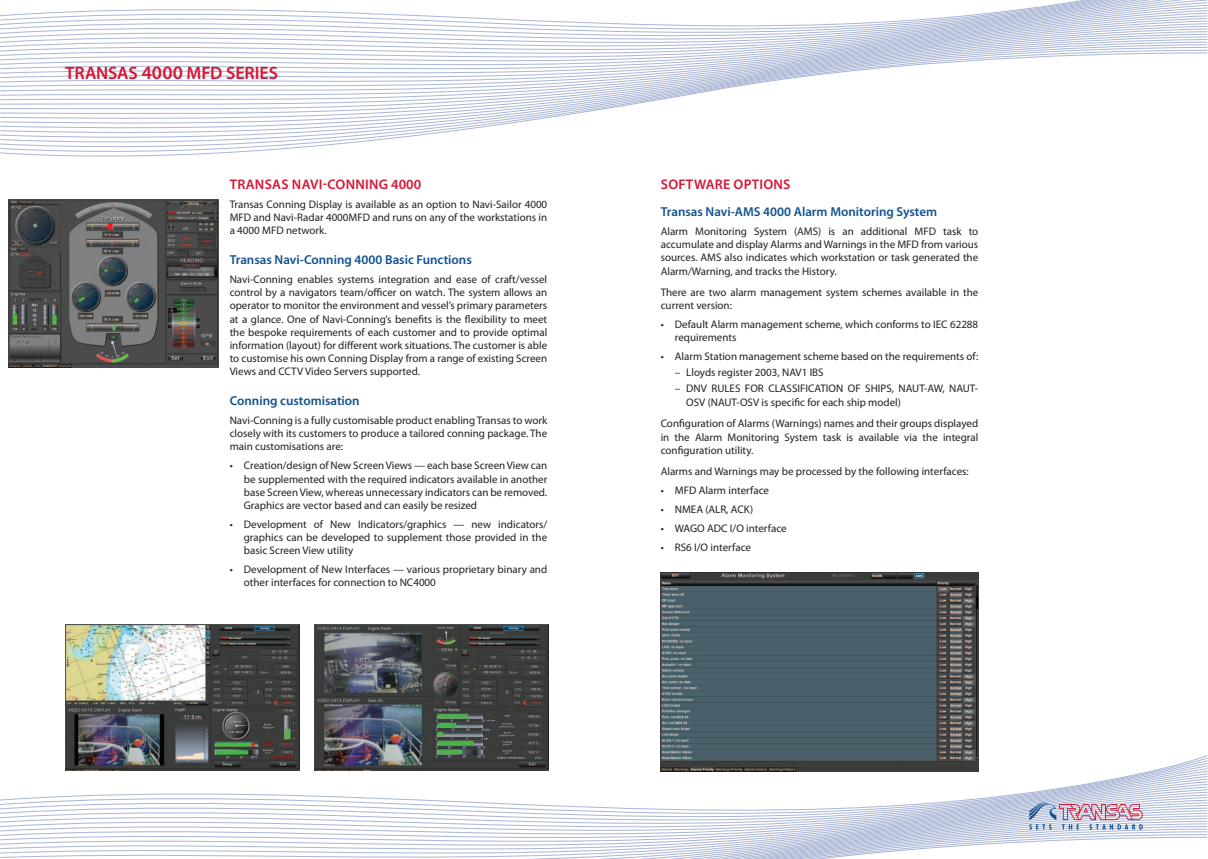
<style>
.page{position:relative;width:1208px;height:859px;background:#fff}
.page>*{position:absolute;margin:0;border:0;box-sizing:border-box;transform-origin:0 0}
.t1{font:600 18px "Myriad Pro";letter-spacing:-.005em;color:#d71634}
.t2{font:600 14px "Myriad Pro";letter-spacing:.02em;color:#d71634}
.t3{font:600 13px "Myriad Pro";color:#11518f}
.t4{font:11px/13.2px "Myriad Pro";color:#231f20;text-align:justify}
.s1{font-size:19px}
</style>
<div class="page">
<svg style="left:0;top:67px;width:604px;height:90px"></svg>
<svg style="left:65px;top:770px;width:484px;height:1px"></svg>
<svg style="left:0;top:9px;width:604px;height:58px"></svg>
<svg style="left:1070px;top:0;width:138px;height:2px"></svg>
<svg style="left:1051px;top:2px;width:157px;height:3px"></svg>
<svg style="left:1038px;top:5px;width:170px;height:2px"></svg>
<svg style="left:1013px;top:7px;width:195px;height:3px"></svg>
<svg style="left:989px;top:10px;width:219px;height:3px"></svg>
<svg style="left:969px;top:13px;width:239px;height:2px"></svg>
<svg style="left:936px;top:15px;width:272px;height:3px"></svg>
<svg style="left:895px;top:18px;width:313px;height:3px"></svg>
<svg style="left:604px;top:21px;width:604px;height:2px"></svg>
<svg style="left:604px;top:23px;width:604px;height:3px"></svg>
<svg style="left:604px;top:26px;width:604px;height:3px"></svg>
<svg style="left:604px;top:29px;width:604px;height:2px"></svg>
<svg style="left:604px;top:31px;width:604px;height:3px"></svg>
<svg style="left:604px;top:34px;width:604px;height:20px"></svg>
<svg style="left:604px;top:36px;width:603px;height:3px"></svg>
<svg style="left:604px;top:39px;width:603px;height:3px"></svg>
<svg style="left:604px;top:42px;width:603px;height:2px"></svg>
<svg style="left:604px;top:44px;width:603px;height:3px"></svg>
<svg style="left:604px;top:47px;width:603px;height:3px"></svg>
<svg style="left:604px;top:52px;width:603px;height:58px"></svg>
<svg style="left:660px;top:770px;width:548px;height:3px"></svg>
<svg style="left:1118px;top:775px;width:90px;height:3px"></svg>
<svg style="left:1101px;top:778px;width:107px;height:3px"></svg>
<svg style="left:1090px;top:781px;width:118px;height:2px"></svg>
<svg style="left:1073px;top:783px;width:135px;height:3px"></svg>
<svg style="left:1053px;top:786px;width:155px;height:3px"></svg>
<svg style="left:1040px;top:789px;width:168px;height:2px"></svg>
<svg style="left:0;top:791px;width:1208px;height:68px"></svg>
<img style="left:9px;top:200px;width:209px;height:168px">
<img style="left:65px;top:625px;width:234px;height:145px">
<img style="left:314px;top:625px;width:234px;height:145px">
<img style="left:660px;top:573px;width:318px;height:198px">
<h1 class="t1" style="left:65px;top:62px;width:198px">Trans as <span class="s1">4000</span> MFD series</h1>
<p class="t2" style="left:230px;top:175px;width:193px">TRA NSAS Navi-CONNING 4000</p>
<p class="t4" style="left:230px;top:197px;width:319px">Transas Conning Display is available as an option to Navi-Sailor 4000<br>MFD and Navi-Radar 4000MFD and runs on any of the workstations in a 4000 MFD network.</p>
<p class="t3" style="left:230px;top:251px;width:243px">Transas Navi-Conning 4000 Basic Functions</p>
<p class="t4" style="left:230px;top:273px;width:319px">Navi-Conning enables systems integration and ease of craft/vessel control by a navigators team/officer on watch. The system allows an operator to monitor the environment and vessel’s primary parameters at a glance. One of Navi-Conning’s benefits is the flexibility to meet the bespoke requirements of each customer and to provide optimal information (layout) for different work situations. The customer is able to customise his own Conning Display from a range of existing Screen Views and CCTV Video Servers supported.</p>
<p class="t3" style="left:230px;top:393px;width:131px">Conning customisation</p>
<p class="t4" style="left:230px;top:414px;width:319px">Navi-Conning is a fully customisable product enabling Transas to work closely with its customers to produce a tailored conning package. The main customisations are:</p>
<p class="t4" style="left:244px;top:459px;width:305px;text-indent:-14px">• Creation/design of New Screen Views — each base Screen View can be supplemented with the required indicators available in another base Screen View, whereas unnecessary indicators can be removed.<br>Graphics are vector based and can easily be resized</p>
<p class="t4" style="left:244px;top:517px;width:305px;text-indent:-14px">• Development of New Indicators/graphics — new indicators/ graphics can be developed to supplement those provided in the basic Screen View utility</p>
<p class="t4" style="left:244px;top:563px;width:305px;text-indent:-14px">• Development of New Interfaces — various proprietary binary and other interfaces for connection to NC4000</p>
<p class="t2" style="left:661px;top:175px;width:131px">SOFTWAR E OPTIO NS</p>
<p class="t3" style="left:660px;top:203px;width:278px">Transas Navi-AMS 4000 Alarm Monitoring System</p>
<p class="t4" style="left:660px;top:224px;width:319px">Alarm Monitoring System (AMS) is an additional MFD task to accumulate and display Alarms and Warnings in the MFD from various sources. AMS also indicates which workstation or task generated the Alarm/Warning, and tracks the History.</p>
<p class="t4" style="left:660px;top:286px;width:319px">There are two alarm management system schemes available in the current version:</p>
<p class="t4" style="left:675px;top:318px;width:305px;text-indent:-14px">• Default Alarm management scheme, which conforms to IEC 62288 requirements</p>
<p class="t4" style="left:660px;top:350px;width:319px">• Alarm Station management scheme based on the requirements of:</p>
<p class="t4" style="left:675px;top:366px;width:150px">– Lloyds register 2003, NAV1 IBS</p>
<p class="t4" style="left:686px;top:382px;width:293px;text-indent:-11px">– DNV RULES FOR CLASSIFICATION OF SHIPS, NAUT-AW, NAUT-<br>OSV (NAUT-OSV is specific for each ship model)</p>
<p class="t4" style="left:660px;top:417px;width:319px">Configuration of Alarms (Warnings) names and their groups displayed in the Alarm Monitoring System task is available via the integral configuration utility.</p>
<p class="t4" style="left:660px;top:465px;width:310px">Alarms and Warnings may be processed by the following interfaces:</p>
<p class="t4" style="left:660px;top:484px;width:110px">• MFD Alarm interface</p>
<p class="t4" style="left:660px;top:503px;width:94px">• NMEA (ALR, ACK)</p>
<p class="t4" style="left:660px;top:522px;width:128px">• WAGO ADC I/O interface</p>
<p class="t4" style="left:660px;top:540px;width:92px">• RS6 I/O interface</p>
</div>
